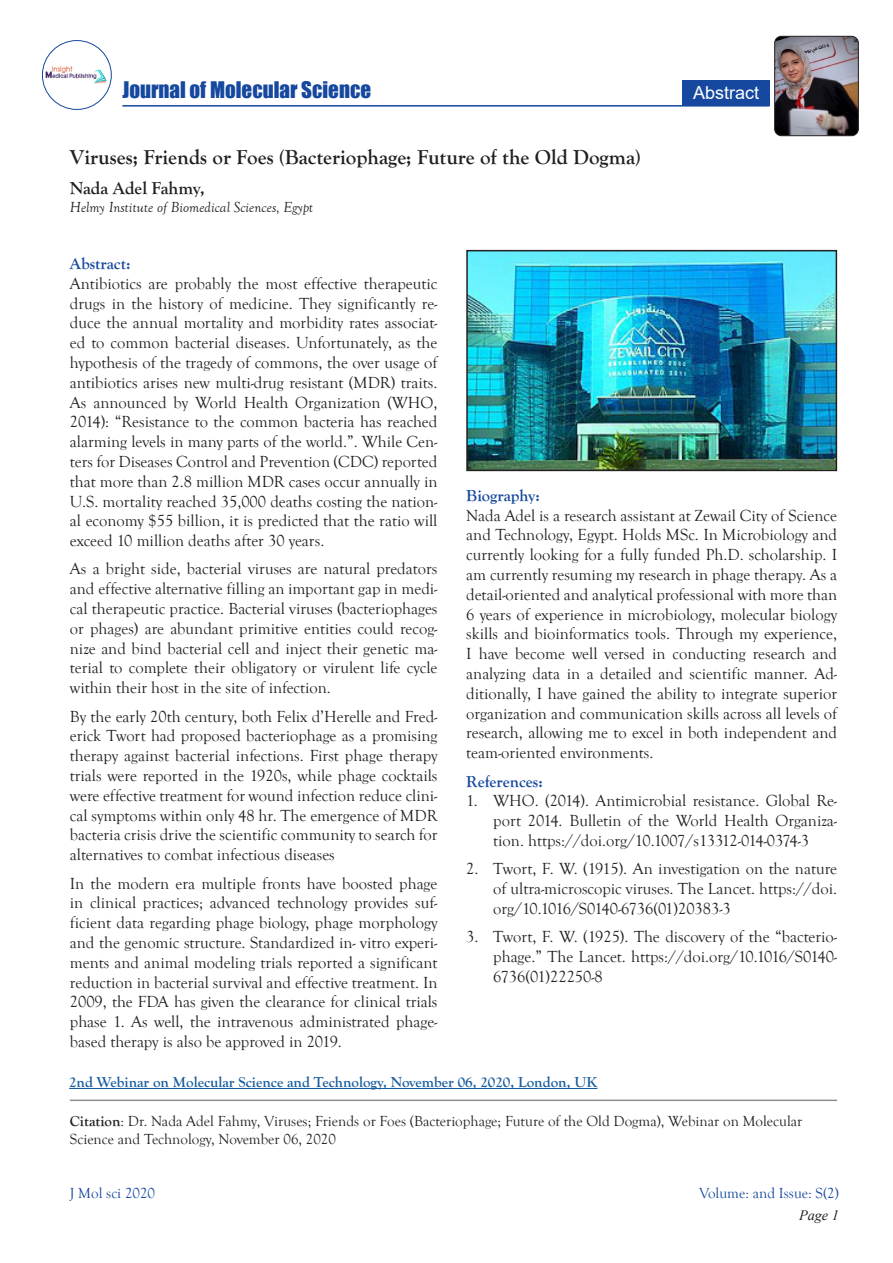
<style>
.page{position:relative;width:893px;height:1263px;background:#fff}
.page>*{position:absolute;margin:0;border:0;box-sizing:border-box;transform-origin:0 0}
.t1{font:700 21px "Goudy Old Style T";color:#231f20}
.t2{font:21px "Impact";color:#15489e}
.t3{font:700 18px "Goudy Old Style T";color:#231f20}
.t4{font:18px "Arial";color:#fff}
.t5{font:16.5px/19.8px "Goudy Old Style T";color:#231f20;text-align:justify}
.t6{font:700 16.5px "Goudy Old Style T";color:#15489e}
.t7{font:15px/18px "Goudy Old Style T";color:#231f20}
.t8{font:700 15px "Goudy Old Style T";color:#175d9e}
.t9{font:italic 15px "Goudy Old Style T";color:#231f20}
.t10{font:15px "Goudy Old Style T";color:#15489e}
.t11{font:italic 14.25px "Times New Roman";color:#231f20}
.s1{font-weight:700}
</style>
<div class="page">
<div style="left:682px;top:80px;width:88px;height:25px;background:#15489e"></div>
<hr style="left:122px;top:105px;width:647px;height:2px;background:#15489e">
<img style="left:42px;top:64px;width:69px;height:22px">
<div style="left:42px;top:40px;width:70px;height:70px;border:1px solid #15489e;border-radius:50%"></div>
<img style="left:775px;top:36px;width:83px;height:100px">
<div style="left:774px;top:36px;width:85px;height:100px;border:1px solid #231f20;border-radius:7px"></div>
<hr style="left:70px;top:1099px;width:767px;height:2px;background:#231f20">
<hr style="left:69px;top:1088px;width:528px;height:1px;background:#175d9e">
<img style="left:469px;top:253px;width:365px;height:215px">
<div style="left:466px;top:250px;width:371px;height:221px;border:2px solid #231f20"></div>
<p class="t2" style="left:122px;top:73px;width:250px">Journal of Molecular Science</p>
<p class="t4" style="left:693px;top:80px;width:68px">Abstract</p>
<p class="t1" style="left:70px;top:146px;width:572px">Viruses; Friends or Foes (Bacteriophage; Future of the Old Dogma)</p>
<p class="t3" style="left:70px;top:178px;width:136px">Nada Adel Fahmy,</p>
<p class="t9" style="left:70px;top:199px;width:245px">Helmy Institute of Biomedical Sciences, Egypt</p>
<p class="t6" style="left:70px;top:254px;width:62px">Abstract:</p>
<p class="t5" style="left:70px;top:274px;width:369px">Antibiotics are probably the most effective therapeutic drugs in the history of medicine. They significantly re&shy;duce the annual mortality and morbidity rates associat&shy;ed to common bacterial diseases. Unfortunately, as the hypothesis of the tragedy of commons, the over usage of antibiotics arises new multi-drug resistant (MDR) traits.<br>As announced by World Health Organization (WHO, 2014): “Resistance to the common bacteria has reached alarming levels in many parts of the world.”. While Cen&shy;ters for Diseases Control and Prevention (CDC) reported that more than 2.8 million MDR cases occur annually in U.S. mortality reached 35,000 deaths costing the nation&shy;al economy $55 billion, it is predicted that the ratio will exceed 10 million deaths after 30 years.</p>
<p class="t5" style="left:70px;top:559px;width:369px">As a bright side, bacterial viruses are natural predators and effective alternative filling an important gap in medi&shy;cal therapeutic practice. Bacterial viruses (bacteriophages or phages) are abundant primitive entities could recog&shy;nize and bind bacterial cell and inject their genetic ma&shy;terial to complete their obligatory or virulent life cycle within their host in the site of infection.</p>
<p class="t5" style="left:70px;top:707px;width:369px">By the early 20th century, both Felix d’Herelle and Fred&shy;erick Twort had proposed bacteriophage as a promising therapy against bacterial infections. First phage therapy trials were reported in the 1920s, while phage cocktails were effective treatment for wound infection reduce clini&shy;cal symptoms within only 48 hr. The emergence of MDR bacteria crisis drive the scientific community to search for alternatives to combat infectious diseases</p>
<p class="t5" style="left:70px;top:873px;width:369px">In the modern era multiple fronts have boosted phage in clinical practices; advanced technology provides suf&shy;ficient data regarding phage biology, phage morphology and the genomic structure. Standardized in- vitro experi&shy;ments and animal modeling trials reported a significant reduction in bacterial survival and effective treatment. In 2009, the FDA has given the clearance for clinical trials phase 1. As well, the intravenous administrated phage&shy;based therapy is also be approved in 2019.</p>
<p class="t6" style="left:466px;top:486px;width:75px">Biography:</p>
<p class="t5" style="left:466px;top:506px;width:372px">Nada Adel is a research assistant at Zewail City of Science and Technology, Egypt. Holds MSc. In Microbiology and currently looking for a fully funded Ph.D. scholarship. I am currently resuming my research in phage therapy. As a detail-oriented and analytical professional with more than 6 years of experience in microbiology, molecular biology skills and bioinformatics tools. Through my experience, I have become well versed in conducting research and analyzing data in a detailed and scientific manner. Ad&shy;ditionally, I have gained the ability to integrate superior organization and communication skills across all levels of research, allowing me to excel in both independent and team-oriented environments.</p>
<p class="t6" style="left:466px;top:772px;width:78px">References:</p>
<p class="t5" style="left:493px;top:791px;width:345px;text-indent:-27px">1. WHO. (2014). Antimicrobial resistance. Global Re&shy;port 2014. Bulletin of the World Health Organiza&shy;tion. https://doi.org/10.1007/s13312-014-0374-3</p>
<p class="t5" style="left:493px;top:859px;width:345px;text-indent:-27px">2. Twort, F. W. (1915). An investigation on the nature of ultra-microscopic viruses. The Lancet. https://doi. org/10.1016/S0140-6736(01)20383-3</p>
<p class="t5" style="left:493px;top:927px;width:345px;text-indent:-27px">3. Twort, F. W. (1925). The discovery of the “bacterio&shy;phage.” The Lancet. https://doi.org/10.1016/S0140- 6736(01)22250-8</p>
<p class="t8" style="left:69px;top:1074px;width:530px">2nd Webinar on Molecular Science and Technology, November 06, 2020, London, UK</p>
<p class="t7" style="left:70px;top:1112px;width:734px"><span class="s1">Citation</span>: Dr. Nada Adel Fahmy, Viruses; Friends or Foes (Bacteriophage; Future of the Old Dogma), Webinar on Molecular<br>Science and Technology, November 06, 2020</p>
<p class="t10" style="left:70px;top:1185px;width:87px">J Mol sci 2020</p>
<p class="t10" style="left:699px;top:1185px;width:141px">Volume: and Issue: S(2)</p>
<p class="t11" style="left:799px;top:1206px;width:41px">Page 1</p>
</div>
